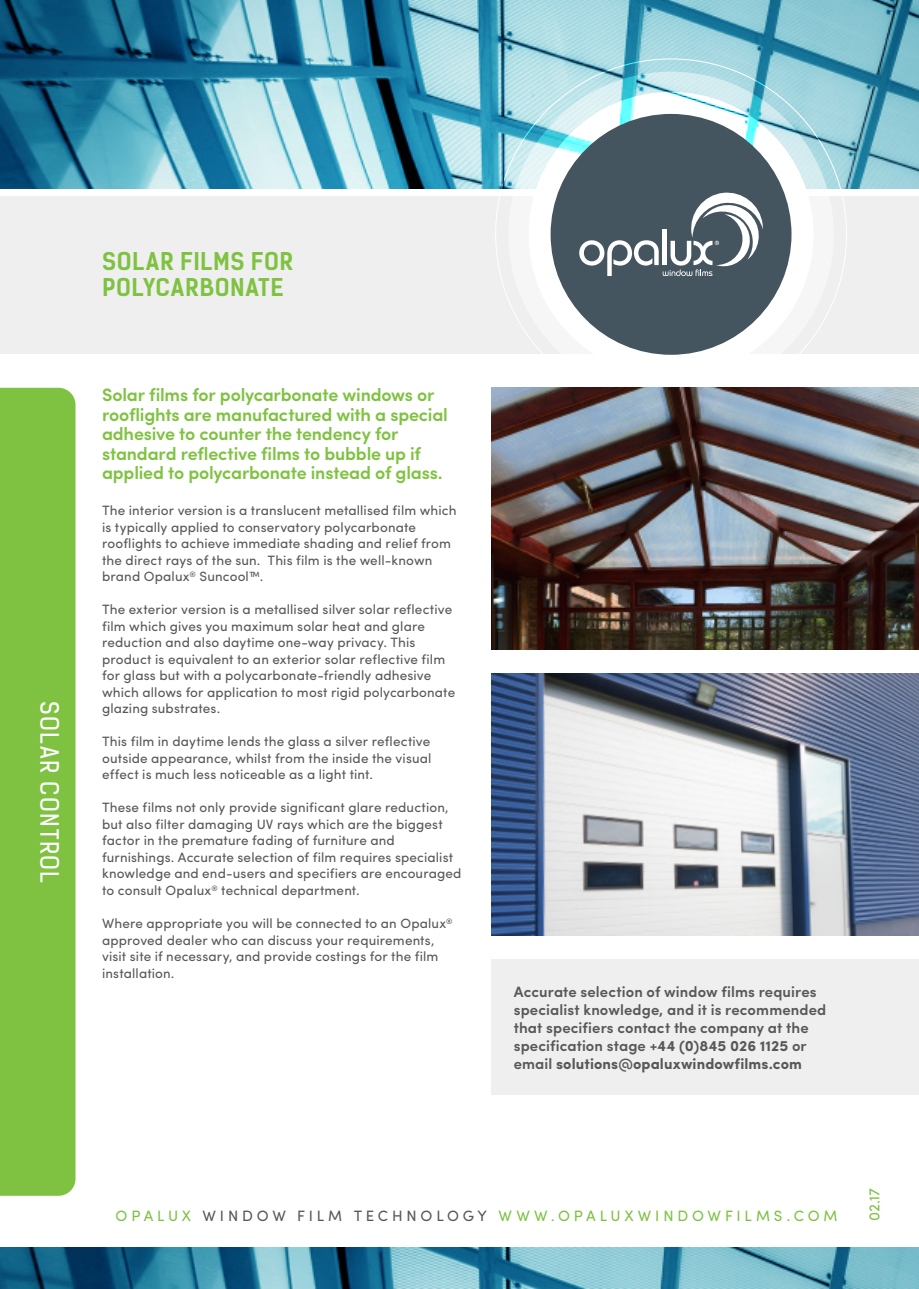
<style>
.page{position:relative;width:919px;height:1289px;background:#fff}
.page>*{position:absolute;margin:0;border:0;box-sizing:border-box;transform-origin:0 0}
.t1{font:24px "Kelson Sans";letter-spacing:.06em;color:#fff}
.t2{font:700 23.4px/26px "Kelson Sans";letter-spacing:.02em;color:#7fc241}
.t3{font:600 18px/19.5px "Sofia Pro";letter-spacing:-.01em;color:#7fc241}
.t4{font:600 15px/18px "Sofia Pro";letter-spacing:.005em;color:#57585a}
.t5{font:15px "Sofia Pro";letter-spacing:.255em;color:#7fc241}
.t6{font:13.5px/16.5px "Sofia Pro";letter-spacing:.01em;color:#57585a}
.s1{font-weight:700}
.s2{color:#57585a}
</style>
<div class="page">
<img style="left:0;top:1247px;width:918px;height:41px">
<img style="left:0;top:0;width:918px;height:188px">
<div style="left:0;top:388px;width:75px;height:807px;background:#7fc241"></div>
<div style="left:0;top:196px;width:918px;height:157px;background:#efeff0"></div>
<svg style="left:508px;top:72px;width:325px;height:325px"></svg>
<div style="left:550px;top:114px;width:241px;height:241px;background:#45555f;border-radius:50%"></div>
<svg style="left:579px;top:192px;width:183px;height:84px"></svg>
<div style="left:491px;top:959px;width:427px;height:135px;background:#efeff0"></div>
<img style="left:491px;top:673px;width:427px;height:262px">
<img style="left:491px;top:388px;width:427px;height:262px">
<h1 class="t1" style="left:64px;top:700px;width:184px;rotate:90deg">SOLAR CONTROL</h1>
<h2 class="t2" style="left:102px;top:249px;width:192px">SOLAR FILMS FOR<br>POLYCARBONATE</h2>
<h3 class="t3" style="left:102px;top:384px;width:347px">Solar films for polycarbonate windows or rooflights are manufactured with a special adhesive to counter the tendency for standard reflective films to bubble up if applied to polycarbonate instead of glass.</h3>
<p class="t6" style="left:102px;top:501px;width:356px">The interior version is a translucent metallised film which is typically applied to conservatory polycarbonate rooflights to achieve immediate shading and relief from the direct rays of the sun. This film is the well-known brand Opalux<sup>®</sup> Suncool™.</p>
<p class="t6" style="left:102px;top:600px;width:354px">The exterior version is a metallised silver solar reflective film which gives you maximum solar heat and glare reduction and also daytime one-way privacy. This product is equivalent to an exterior solar reflective film for glass but with a polycarbonate-friendly adhesive which allows for application to most rigid polycarbonate glazing substrates.</p>
<p class="t6" style="left:102px;top:732px;width:331px;text-align:justify">This film in daytime lends the glass a silver reflective outside appearance, whilst from the inside the visual effect is much less noticeable as a light tint.</p>
<p class="t6" style="left:102px;top:798px;width:361px">These films not only provide significant glare reduction, but also filter damaging UV rays which are the biggest factor in the premature fading of furniture and furnishings. Accurate selection of film requires specialist knowledge and end-users and specifiers are encouraged to consult Opalux<sup>®</sup> technical department.</p>
<p class="t6" style="left:102px;top:914px;width:352px">Where appropriate you will be connected to an Opalux<sup>® </sup>approved dealer who can discuss your requirements, visit site if necessary, and provide costings for the film installation.</p>
<p class="t4" style="left:513px;top:981px;width:314px">Accurate selection of window films requires specialist knowledge, and it is recommended that specifiers contact the company at the specification stage <span class="s1">+44 (0)845 026 1125</span> or email <span class="s1">solutions@opaluxwindowfilms.com</span></p>
<p class="t5" style="left:116px;top:1204px;width:723px">OPALUX <span class="s2">WINDOW FILM TECHNOLOGY</span> WWW.OPALUXWINDOWFILMS.COM</p>
<p class="t5" style="left:863px;top:1220px;width:34px;rotate:-90deg">02.17</p>
</div>
